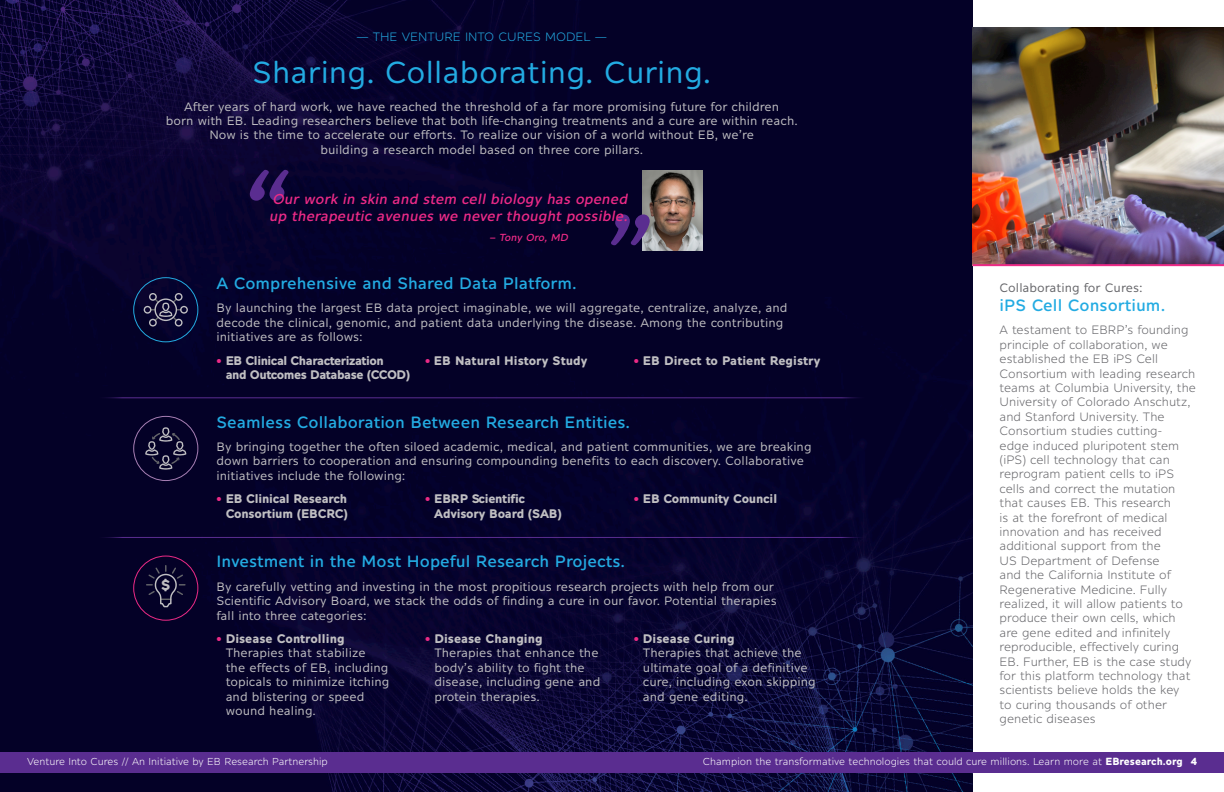
<style>
.page{position:relative;width:1224px;height:792px;background:#fff}
.page>*{position:absolute;margin:0;border:0;box-sizing:border-box;transform-origin:0 0}
.Pull_Quote{font:italic 500 99.5px "Alleyn";color:#5a2d90}
.Headline_Span{font:30px "Alleyn";color:#23abe2}
.Subhead_Span{font:500 16px "Alleyn";color:#23abe2}
.Pull_Quote-2{font:italic 500 14px/16.8px "Alleyn";color:#ec2a86}
.t1{font:700 13.8px "Alleyn";color:#c0bfc2}
.Body_Copy_On_Purple{font:12px/14.4px "Alleyn";color:#c0bfc2}
.Body_Copy{font:12px/14.4px "Alleyn";color:#656569}
.Body_Copy_On_Purple-2{font:700 12px/14.4px "Alleyn";letter-spacing:-.02em;color:#c0bfc2;text-align:right}
.Body_Copy_On_Purple-3{font:700 12px/14.4px "Alleyn";letter-spacing:-.04em;color:#c0bfc2}
.Body_Copy_On_Purple-4{font:700 12px "Alleyn";color:#c0bfc2}
.Page_Section_Header{font:12px "Alleyn";color:#23abe2}
.Sidebar_Section{font:12px "Alleyn";color:#656569}
.Page_CTA{font:10px "Alleyn";color:#fff}
.Pull_Quote-3{font:italic 500 10px "Alleyn";letter-spacing:-.01em;color:#ec2a86}
.s1{color:#ec2a86}
.s2{font-weight:700;color:#ec2a86}
.s3{font-weight:700}
</style>
<div class="page">
<img style="left:0;top:0;width:973px;height:792px">
<img style="left:973px;top:27px;width:251px;height:237px">
<hr style="left:973px;top:264px;width:251px;height:2px;background:#ec2a86">
<svg style="left:144px;top:293px;width:44px;height:34px"></svg>
<div style="left:133px;top:277px;width:65px;height:65px;border:1px solid #23abe2;border-radius:50%"></div>
<svg style="left:145px;top:427px;width:41px;height:43px;background:#242141"></svg>
<div style="left:133px;top:416px;width:65px;height:65px;border:1px solid #a77fb4;border-radius:50%"></div>
<hr style="left:95px;top:397px;width:774px;height:1px;background:#5a2d90">
<svg style="left:147px;top:566px;width:38px;height:41px;background:#181537"></svg>
<div style="left:133px;top:556px;width:65px;height:65px;border:1px solid #ec2a86;border-radius:50%"></div>
<hr style="left:95px;top:537px;width:774px;height:1px;background:#5a2d90">
<img style="left:642px;top:171px;width:60px;height:80px">
<div style="left:0;top:752px;width:1224px;height:20px;background:#5a2d90"></div>
<p class="Page_Section_Header" style="left:357px;top:29px;width:252px">— THE VENTURE INTO CURES MODEL —</p>
<p class="Headline_Span" style="left:252px;top:54px;width:461px">Sharing. Collaborating. Curing.</p>
<p class="Body_Copy_On_Purple" style="left:166px;top:99px;width:633px;text-align:center">After years of hard work, we have reached the threshold of a far more promising future for children<br>born with EB. Leading researchers believe that both life-changing treatments and a cure are within reach.<br>Now is the time to accelerate our efforts. To realize our vision of a world without EB, we’re<br>building a research model based on three core pillars.</p>
<p class="t1" style="left:161px;top:577px;width:11px">$</p>
<p class="Pull_Quote" style="left:235px;top:150px;width:50px">“</p>
<p class="Pull_Quote-2" style="left:269px;top:190px;width:360px">Our work in skin and stem cell biology has opened up therapeutic avenues we never thought possible.</p>
<p class="Pull_Quote-3" style="left:490px;top:232px;width:80px">– Tony Oro, MD</p>
<p class="Pull_Quote" style="left:597px;top:195px;width:50px">”</p>
<p class="Subhead_Span" style="left:217px;top:274px;width:362px">A Comprehensive and Shared Data Platform.</p>
<p class="Body_Copy_On_Purple" style="left:217px;top:301px;width:572px">By launching the largest EB data project imaginable, we will aggregate, centralize, analyze, and decode the clinical, genomic, and patient data underlying the disease. Among the contributing initiatives are as follows:</p>
<p class="Body_Copy_On_Purple-3" style="left:226px;top:353px;width:186px;text-indent:-9px"><span class="s1">•</span> EB Clinical Characterization<br>and Outcomes Database (CCOD)</p>
<p class="Body_Copy_On_Purple-4" style="left:425px;top:353px;width:164px"><span class="s1">•</span> EB Natural History Study</p>
<p class="Body_Copy_On_Purple-4" style="left:634px;top:353px;width:188px"><span class="s1">•</span> EB Direct to Patient Registry</p>
<p class="Subhead_Span" style="left:217px;top:412px;width:415px">Seamless Collaboration Between Research Entities.</p>
<p class="Body_Copy_On_Purple" style="left:217px;top:439px;width:597px">By bringing together the often siloed academic, medical, and patient communities, we are breaking down barriers to cooperation and ensuring compounding benefits to each discovery. Collaborative initiatives include the following:</p>
<p class="Body_Copy_On_Purple-2" style="left:217px;top:491px;width:133px"><span class="s1">•</span> EB Clinical Research<br>Consortium (EBCRC)</p>
<p class="Body_Copy_On_Purple-2" style="left:434px;top:491px;width:129px;text-align:left;text-indent:-9px"><span class="s1">•</span> EBRP Scientific<br>Advisory Board (SAB)</p>
<p class="Body_Copy_On_Purple-2" style="left:634px;top:491px;width:145px"><span class="s1">•</span> EB Community Council</p>
<p class="Subhead_Span" style="left:217px;top:552px;width:410px">Investment in the Most Hopeful Research Projects.</p>
<p class="Body_Copy_On_Purple" style="left:217px;top:579px;width:562px">By carefully vetting and investing in the most propitious research projects with help from our<br>Scientific Advisory Board, we stack the odds of finding a cure in our favor. Potential therapies fall into three categories:</p>
<p class="Body_Copy_On_Purple" style="left:226px;top:631px;width:165px;text-indent:-9px"><span class="s2">•</span> <span class="s3">Disease Controlling<br></span>Therapies that stabilize<br>the effects of EB, including topicals to minimize itching and blistering or speed wound healing.</p>
<p class="Body_Copy_On_Purple" style="left:434px;top:631px;width:167px;text-indent:-9px"><span class="s2">•</span> <span class="s3">Disease Changing<br></span>Therapies that enhance the body’s ability to fight the disease, including gene and protein therapies.</p>
<p class="Body_Copy_On_Purple" style="left:643px;top:631px;width:174px;text-indent:-9px"><span class="s2">•</span> <span class="s3">Disease Curing<br></span>Therapies that achieve the ultimate goal of a definitive cure, including exon skipping and gene editing.</p>
<p class="Sidebar_Section" style="left:1000px;top:281px;width:145px">Collaborating for Cures:</p>
<p class="Subhead_Span" style="left:1000px;top:296px;width:167px">iPS Cell Consortium.</p>
<p class="Body_Copy" style="left:1000px;top:323px;width:198px">A testament to EBRP’s founding principle of collaboration, we established the EB iPS Cell<br>Consortium with leading research teams at Columbia University, the<br>University of Colorado Anschutz, and Stanford University. The<br>Consortium studies cutting-<br>edge induced pluripotent stem (iPS) cell technology that can reprogram patient cells to iPS cells and correct the mutation that causes EB. This research<br>is at the forefront of medical innovation and has received additional support from the<br>US Department of Defense<br>and the California Institute of<br>Regenerative Medicine. Fully realized, it will allow patients to produce their own cells, which are gene edited and infinitely reproducible, effectively curing<br>EB. Further, EB is the case study for this platform technology that scientists believe holds the key<br>to curing thousands of other genetic diseases</p>
<p class="Page_CTA" style="left:27px;top:756px;width:302px">Venture Into Cures // An Initiative by EB Research Partnership</p>
<p class="Page_CTA" style="left:703px;top:756px;width:496px">Champion the transformative technologies that could cure millions. Learn more at <span class="s3">EBresearch.org 4</span></p>
</div>
